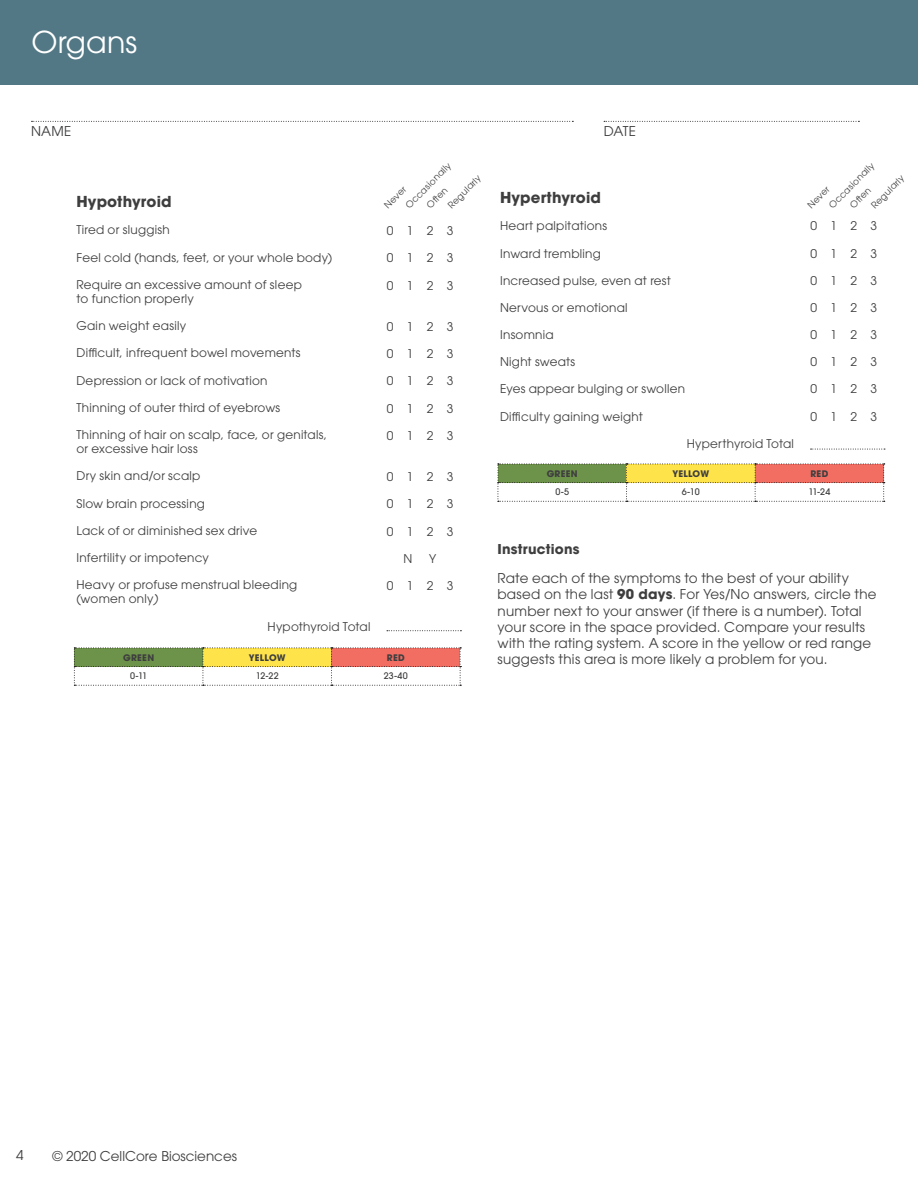
<style>
.page{position:relative;width:918px;height:1188px;background:#fff}
.page>*{position:absolute;margin:0;border:0;box-sizing:border-box;transform-origin:0 0}
.t1{font:30px "ITC Avant Garde Pro";letter-spacing:.01em;color:#fff}
.t2{font:700 15px "ITC Avant Garde Pro";letter-spacing:.01em;color:#3e3e3f}
.t3{font:13.5px/16.2px "ITC Avant Garde Pro";letter-spacing:.015em;color:#3e3e3f}
.t4{font:700 13.5px "ITC Avant Garde Pro";letter-spacing:.02em;color:#3e3e3f}
.t5{font:12px/14.4px "ITC Avant Garde Pro";letter-spacing:.02em;color:#3e3e3f}
.t6{font:9px "ITC Avant Garde Pro";color:#3e3e3f}
.t7{font:700 9px "ITC Avant Garde Pro";letter-spacing:.035em;color:#3e3e3f}
.t8{font:500 9px "ITC Avant Garde Pro";color:#3e3e3f}
.s1{font-style:italic}
.s2{font-weight:700}
</style>
<div class="page">
<div style="left:0;top:0;width:918px;height:84px;background:#537885"></div>
<svg style="left:387px;top:630px;width:74px;height:1px"></svg>
<svg style="left:74px;top:648px;width:387px;height:38px"></svg>
<svg style="left:811px;top:449px;width:74px;height:1px"></svg>
<svg style="left:498px;top:464px;width:387px;height:38px"></svg>
<svg style="left:32px;top:121px;width:541px;height:1px"></svg>
<svg style="left:604px;top:121px;width:255px;height:1px"></svg>
<h1 class="t1" style="left:31px;top:23px;width:107px">Organs</h1>
<p class="t3" style="left:31px;top:123px;width:42px">NAME</p>
<p class="t3" style="left:604px;top:123px;width:34px">DATE</p>
<p class="t2" style="left:76px;top:192px;width:97px">Hypothyroid</p>
<p class="t5" style="left:76px;top:223px;width:95px">Tired or sluggish</p>
<p class="t5" style="left:76px;top:250px;width:257px">Feel cold (hands, feet, or your whole body)</p>
<p class="t5" style="left:76px;top:277px;width:227px">Require an excessive amount of sleep to function properly</p>
<p class="t5" style="left:76px;top:318px;width:111px">Gain weight easily</p>
<p class="t5" style="left:76px;top:346px;width:226px">Difficult, infrequent bowel movements</p>
<p class="t5" style="left:76px;top:373px;width:192px">Depression or lack of motivation</p>
<p class="t5" style="left:76px;top:400px;width:205px">Thinning of outer third of eyebrows</p>
<p class="t5" style="left:76px;top:427px;width:252px">Thinning of hair on scalp, face, or genitals, or excessive hair loss</p>
<p class="t5" style="left:76px;top:469px;width:126px">Dry skin and/or scalp</p>
<p class="t5" style="left:76px;top:496px;width:130px">Slow brain processing</p>
<p class="t5" style="left:76px;top:523px;width:182px">Lack of or diminished sex drive</p>
<p class="t5" style="left:76px;top:550px;width:134px">Infertility or impotency</p>
<p class="t5" style="left:76px;top:577px;width:222px">Heavy or profuse menstrual bleeding (women only<span class="s1">)</span></p>
<p class="t5" style="left:268px;top:619px;width:104px">Hypothyroid Total</p>
<p class="t6" style="left:403px;top:203px;width:61px;rotate:-45deg">Occasionally</p>
<p class="t6" style="left:446px;top:203px;width:44px;rotate:-45deg">Regularly</p>
<p class="t6" style="left:382px;top:203px;width:28px;rotate:-45deg">Never</p>
<p class="t6" style="left:424px;top:203px;width:26px;rotate:-45deg">Oft en</p>
<p class="t5" style="left:387px;top:224px;width:68px">0 1 2 3</p>
<p class="t5" style="left:387px;top:251px;width:68px">0 1 2 3</p>
<p class="t5" style="left:387px;top:278px;width:68px">0 1 2 3</p>
<p class="t5" style="left:387px;top:319px;width:68px">0 1 2 3</p>
<p class="t5" style="left:387px;top:347px;width:68px">0 1 2 3</p>
<p class="t5" style="left:387px;top:374px;width:68px">0 1 2 3</p>
<p class="t5" style="left:387px;top:401px;width:68px">0 1 2 3</p>
<p class="t5" style="left:387px;top:428px;width:68px">0 1 2 3</p>
<p class="t5" style="left:387px;top:470px;width:68px">0 1 2 3</p>
<p class="t5" style="left:387px;top:497px;width:68px">0 1 2 3</p>
<p class="t5" style="left:387px;top:524px;width:68px">0 1 2 3</p>
<p class="t5" style="left:404px;top:551px;width:10px">N</p>
<p class="t5" style="left:429px;top:551px;width:9px">Y</p>
<p class="t5" style="left:387px;top:578px;width:68px">0 1 2 3</p>
<p class="t7" style="left:123px;top:651px;width:33px">GREEN</p>
<p class="t7" style="left:249px;top:651px;width:38px">YELLOW</p>
<p class="t7" style="left:387px;top:651px;width:19px">RED</p>
<p class="t8" style="left:130px;top:670px;width:19px">0-11</p>
<p class="t8" style="left:256px;top:670px;width:24px">12-22</p>
<p class="t8" style="left:384px;top:670px;width:26px">23-40</p>
<p class="t2" style="left:500px;top:188px;width:102px">Hyperthyroid</p>
<p class="t5" style="left:500px;top:219px;width:109px">Heart palpitations</p>
<p class="t5" style="left:500px;top:246px;width:102px">Inward trembling</p>
<p class="t5" style="left:500px;top:273px;width:172px">Increased pulse, even at rest</p>
<p class="t5" style="left:500px;top:300px;width:129px">Nervous or emotional</p>
<p class="t5" style="left:500px;top:327px;width:55px">Insomnia</p>
<p class="t5" style="left:500px;top:354px;width:77px">Night sweats</p>
<p class="t5" style="left:500px;top:382px;width:187px">Eyes appear bulging or swollen</p>
<p class="t5" style="left:500px;top:409px;width:144px">Difficulty gaining weight</p>
<p class="t5" style="left:687px;top:436px;width:109px">Hyperthyroid Total</p>
<p class="t6" style="left:826px;top:203px;width:61px;rotate:-45deg">Occasionally</p>
<p class="t6" style="left:869px;top:203px;width:44px;rotate:-45deg">Regularly</p>
<p class="t6" style="left:805px;top:203px;width:28px;rotate:-45deg">Never</p>
<p class="t6" style="left:848px;top:203px;width:26px;rotate:-45deg">Oft en</p>
<p class="t5" style="left:811px;top:219px;width:68px">0 1 2 3</p>
<p class="t5" style="left:811px;top:246px;width:68px">0 1 2 3</p>
<p class="t5" style="left:811px;top:273px;width:68px">0 1 2 3</p>
<p class="t5" style="left:811px;top:300px;width:68px">0 1 2 3</p>
<p class="t5" style="left:811px;top:327px;width:68px">0 1 2 3</p>
<p class="t5" style="left:811px;top:355px;width:68px">0 1 2 3</p>
<p class="t5" style="left:811px;top:382px;width:68px">0 1 2 3</p>
<p class="t5" style="left:811px;top:409px;width:68px">0 1 2 3</p>
<p class="t7" style="left:547px;top:467px;width:33px">GREEN</p>
<p class="t7" style="left:672px;top:467px;width:38px">YELLOW</p>
<p class="t7" style="left:810px;top:467px;width:19px">RED</p>
<p class="t8" style="left:555px;top:486px;width:15px">0-5</p>
<p class="t8" style="left:682px;top:486px;width:19px">6-10</p>
<p class="t8" style="left:808px;top:486px;width:24px">11-24</p>
<p class="t4" style="left:498px;top:540px;width:83px">Instructions</p>
<p class="t3" style="left:498px;top:570px;width:380px">Rate each of the symptoms to the best of your ability based on the last <span class="s2">90 days</span>. For Yes/No answers, circle the number next to your answer (if there is a number). Total your score in the space provided. Compare your results with the rating system. A score in the yellow or red range suggests this area is more likely a problem for you.</p>
<p class="t3" style="left:16px;top:1147px;width:9px">4</p>
<p class="t3" style="left:52px;top:1148px;width:186px">© 2020 CellCore Biosciences</p>
</div>
